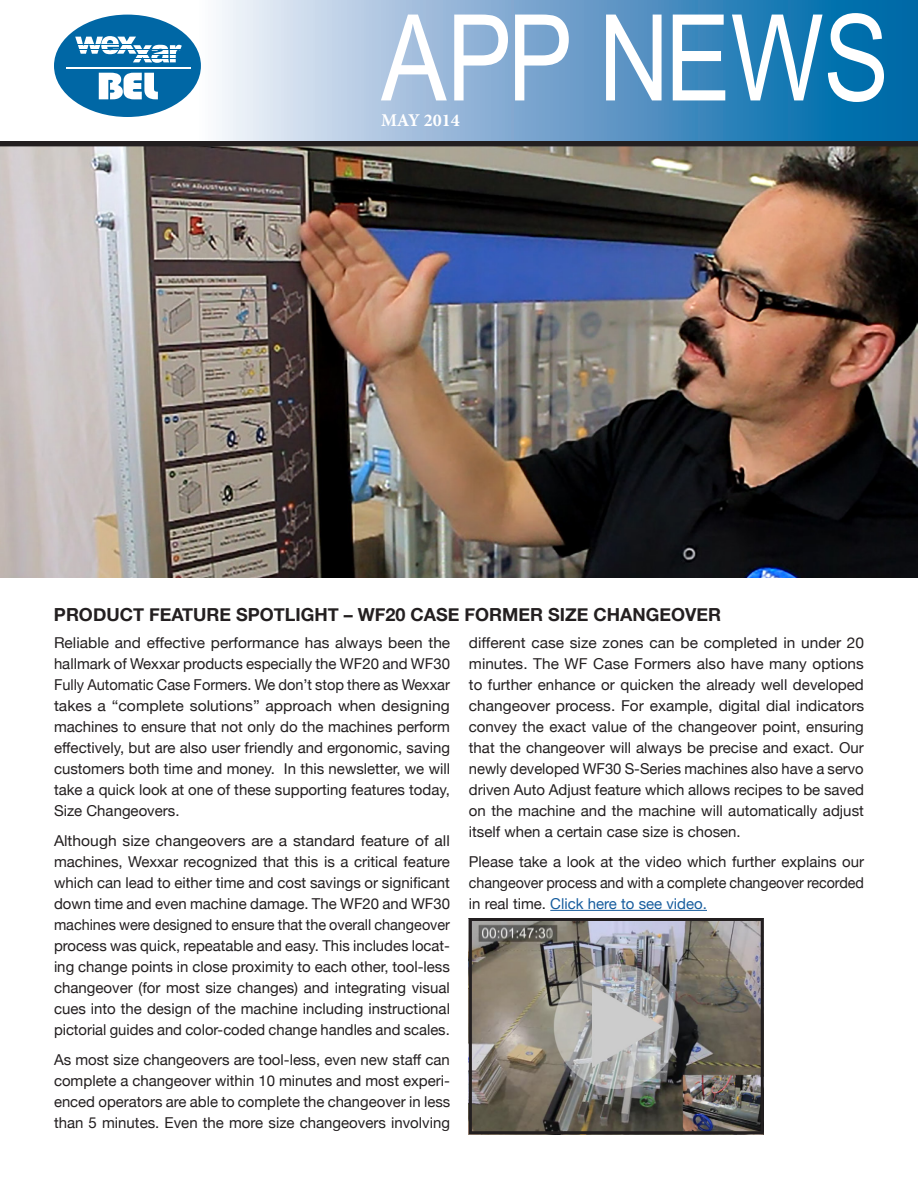
<style>
.page{position:relative;width:918px;height:1188px;background:#fff}
.page>*{position:absolute;margin:0;border:0;box-sizing:border-box;transform-origin:0 0}
.t1{font:120px "Arial Narrow";color:#fff}
.t2{font:700 18px "Helvetica Neue";color:#231f20}
.t3{font:700 18px "Minion Pro";color:#fff}
.t4{font:15px/21px "Helvetica Neue";color:#231f20;text-align:justify}
.t5{font:15px/21px "Helvetica Neue";color:#231f20;text-align:justify;scale:1.04 1}
.s1{color:#175d9e}
</style>
<div class="page">
<img style="left:0;top:146px;width:918px;height:432px">
<svg style="left:0;top:140px;width:918px;height:6px;background:#35383e"></svg>
<svg style="left:54px;top:0;width:864px;height:140px;background:#7bacd1"></svg>
<div style="left:54px;top:15px;width:147px;height:102px;background:#0067a5;border-radius:50%"></div>
<svg style="left:75px;top:36px;width:107px;height:27px"></svg>
<svg style="left:99px;top:73px;width:59px;height:26px"></svg>
<hr style="left:66px;top:67px;width:125px;height:2px;background:#fff">
<hr style="left:77px;top:45px;width:54px;height:1px;background:#0067a5">
<hr style="left:79px;top:50px;width:102px;height:1px;background:#0067a5">
<hr style="left:137px;top:54px;width:39px;height:1px;background:#0067a5">
<hr style="left:134px;top:58px;width:42px;height:1px;background:#0067a5">
<hr style="left:550px;top:910px;width:157px;height:1px;background:#175d9e">
<img style="left:473px;top:922px;width:287px;height:208px">
<div style="left:469px;top:918px;width:295px;height:216px;border:3px solid #231f20"></div>
<h1 class="t1" style="left:381px;top:-30px;width:510px">APP NEWS</h1>
<p class="t3" style="left:381px;top:107px;width:80px">MAY 2014</p>
<p class="t2" style="left:54px;top:603px;width:669px">PRODUCT FEATURE SPOTLIGHT – WF20 CASE FORMER SIZE CHANGEOVER</p>
<p class="t4" style="left:469px;top:632px;width:397px">different case size zones can be completed in under 20 minutes. The WF Case Formers also have many options to further enhance or quicken the already well developed changeover process. For example, digital dial indicators convey the exact value of the changeover point, ensuring that the changeover will always be precise and exact. Our newly developed WF30 S-Series machines also have a servo driven Auto Adjust feature which allows recipes to be saved on the machine and the machine will automatically adjust itself when a certain case size is chosen.</p>
<p class="t4" style="left:469px;top:851px;width:397px">Please take a look at the video which further explains our changeover process and with a complete changeover recorded in real time. <span class="s1">Click here to see video.</span></p>
<p class="t4" style="left:54px;top:632px;width:398px">Reliable and effective performance has always been the hallmark of Wexxar products especially the WF20 and WF30<br>Fully Automatic Case Formers. We don’t stop there as Wexxar takes a “complete solutions” approach when designing machines to ensure that not only do the machines perform effectively, but are also user friendly and ergonomic, saving customers both time and money. In this newsletter, we will take a quick look at one of these supporting features today, Size Changeovers.</p>
<p class="t5" style="left:54px;top:830px;width:382px">Although size changeovers are a standard feature of all machines, Wexxar recognized that this is a critical feature which can lead to either time and cost savings or significant down time and even machine damage. The WF20 and WF30 machines were designed to ensure that the overall changeover process was quick, repeatable and easy. This includes locat&shy;ing change points in close proximity to each other, tool-less changeover (for most size changes) and integrating visual cues into the design of the machine including instructional pictorial guides and color-coded change handles and scales.</p>
<p class="t4" style="left:54px;top:1049px;width:398px">As most size changeovers are tool-less, even new staff can complete a changeover within 10 minutes and most experi&shy;enced operators are able to complete the changeover in less than 5 minutes. Even the more size changeovers involving</p>
</div>
